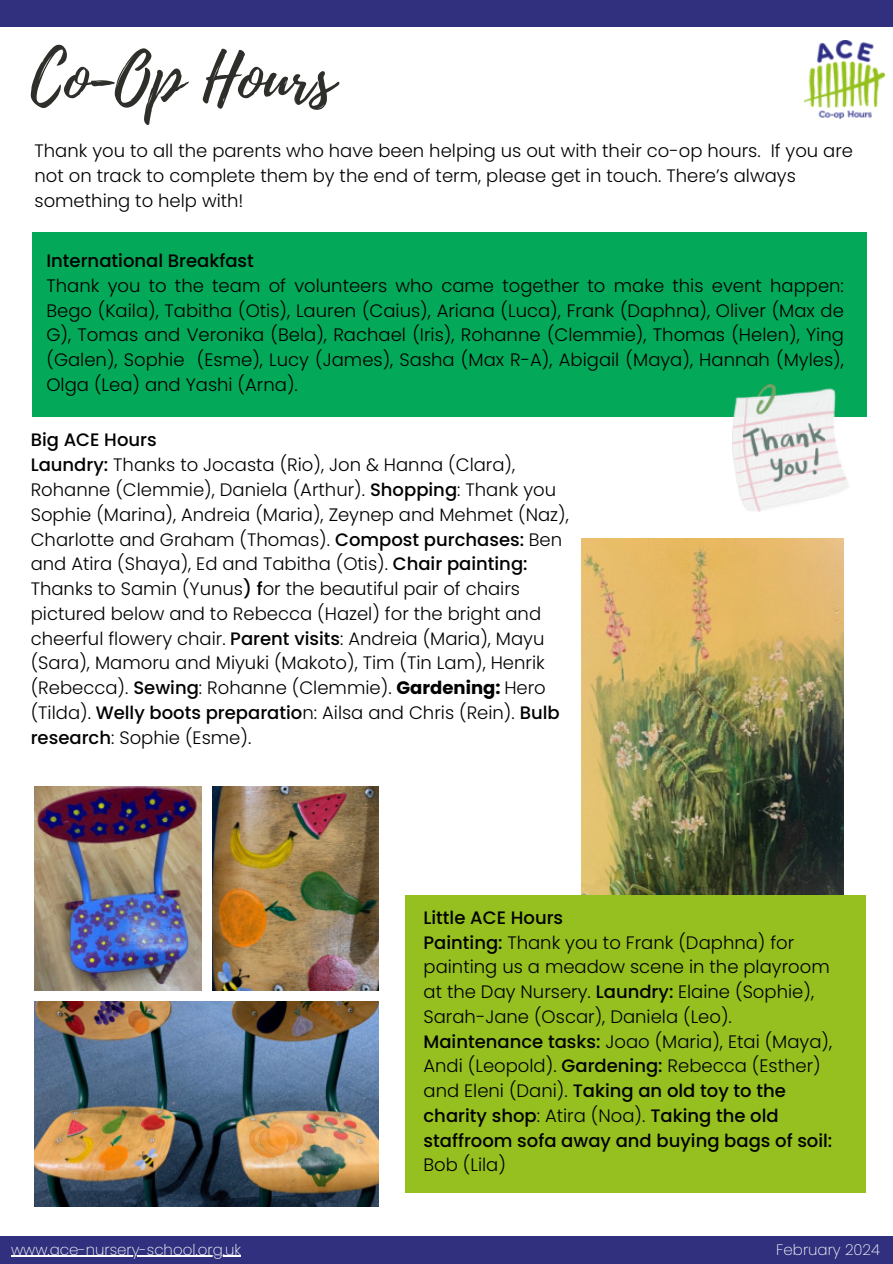
<style>
.page{position:relative;width:893px;height:1264px;background:#fff}
.page>*{position:absolute;margin:0;border:0;box-sizing:border-box;transform-origin:0 0}
.t1{font:66.45px "Playlist Script";color:#2e2e2a}
.t2{font:300 18px/24.8px "Poppins";color:#000}
.t3{font:500 18px "Poppins";color:#000}
.t4{font:200 15px "Poppins";color:#fff}
.s1{font-weight:500}
.s2{font-weight:700}
</style>
<div class="page">
<div style="left:0;top:0;width:892px;height:27px;background:#30307f"></div>
<div style="left:0;top:1236px;width:892px;height:27px;background:#30307f"></div>
<img style="left:804px;top:41px;width:79px;height:78px">
<img style="left:581px;top:538px;width:262px;height:357px">
<div style="left:405px;top:895px;width:461px;height:298px;background:#95c01f"></div>
<div style="left:32px;top:232px;width:834px;height:185px;background:#04a859"></div>
<img style="left:34px;top:786px;width:167px;height:204px">
<img style="left:212px;top:786px;width:167px;height:204px">
<img style="left:34px;top:1001px;width:345px;height:205px">
<img style="left:732px;top:384px;width:117px;height:127px">
<hr style="left:11px;top:1255px;width:230px;height:1px;background:#fff">
<h1 class="t1" style="left:31px;top:30px;width:305px">Co-Op Hours</h1>
<p class="t2" style="left:34px;top:139px;width:820px">Thank you to all the parents who have been helping us out with their co-op hours. If you are not on track to complete them by the end of term, please get in touch. There’s always something to help with!</p>
<p class="t3" style="left:46px;top:250px;width:209px">International Breakfast</p>
<p class="t2" style="left:46px;top:273px;width:799px;text-align:justify">Thank you to the team of volunteers who came together to make this event happen:<br>Bego (Kaila), Tabitha (Otis), Lauren (Caius), Ariana (Luca), Frank (Daphna), Oliver (Max de G), Tomas and Veronika (Bela), Rachael (Iris), Rohanne (Clemmie), Thomas (Helen), Ying (Galen), Sophie (Esme), Lucy (James), Sasha (Max R-A), Abigail (Maya), Hannah (Myles), Olga (Lea) and Yashi (Arna).</p>
<p class="t2" style="left:31px;top:428px;width:539px"><span class="s1">Big ACE Hours<br>Laundry:</span> Thanks to Jocasta (Rio), Jon &amp; Hanna (Clara), Rohanne (Clemmie), Daniela (Arthur). <span class="s1">Shopping</span>: Thank you Sophie (Marina), Andreia (Maria), Zeynep and Mehmet (Naz), Charlotte and Graham (Thomas). <span class="s1">Compost purchases:</span> Ben and Atira (Shaya), Ed and Tabitha (Otis). <span class="s1">Chair painting:<br></span>Thanks to Samin (Yunus<span class="s1">) f</span>or the beautiful pair of chairs pictured below and to Rebecca (Hazel) for the bright and cheerful flowery chair. <span class="s1">Parent visits</span>: Andreia (Maria), Mayu (Sara), Mamoru and Miyuki (Makoto), Tim (Tin Lam), Henrik (Rebecca). <span class="s1">Sewing</span>: Rohanne (Clemmie). <span class="s2">Gardening:</span> Hero (Tilda). <span class="s1">Welly boots preparatio</span>n: Ailsa and Chris (Rein). <span class="s1">Bulb research</span>: Sophie (Esme).</p>
<p class="t2" style="left:423px;top:905px;width:410px"><span class="s1">Little ACE Hours<br>Painting:</span> Thank you to Frank (Daphna) for painting us a meadow scene in the playroom at the Day Nursery. <span class="s1">Laundry:</span> Elaine (Sophie), Sarah-Jane (Oscar), Daniela (Leo).<br><span class="s1">Maintenance tasks:</span> Joao (Maria), Etai (Maya), Andi (Leopold). <span class="s1">Gardening:</span> Rebecca (Esther) and Eleni (Dani). <span class="s1">Taking an old toy to the charity shop</span>: Atira (Noa). <span class="s1">Taking the old staffroom sofa away and buying bags of soil:</span></p>
<p class="t2" style="left:423px;top:1152px;width:84px">Bob (Lila)</p>
<p class="t4" style="left:11px;top:1240px;width:231px">www.ace-nursery-school.org.uk</p>
<p class="t4" style="left:776px;top:1240px;width:105px">February 2024</p>
</div>
